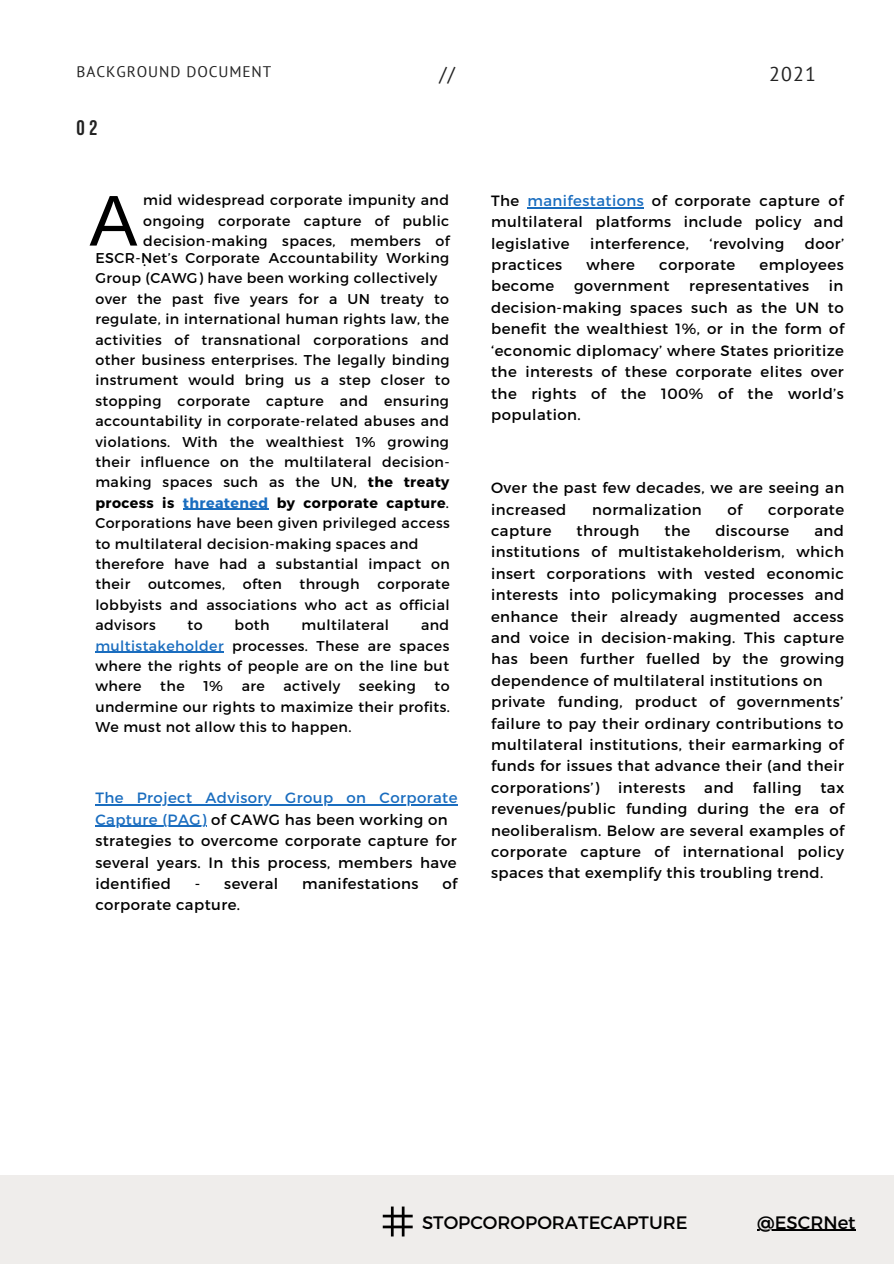
<style>
.page{position:relative;width:894px;height:1264px;background:#fff}
.page>*{position:absolute;margin:0;border:0;box-sizing:border-box;transform-origin:0 0}
.t1{font:72px "Arimo";color:#000}
.t2{font:700 21px "Bebas Neue";color:#222}
.t3{font:19.8px "PT Sans";color:#222}
.t4{font:18px "Montserrat";color:#000}
.t5{font:15.3px "PT Sans";letter-spacing:.06em;color:#222}
.t6{font:14.85px/21.5px "Montserrat";letter-spacing:.03em;color:#000;text-align:justify}
.t7{font:14.85px/21.5px "Montserrat";letter-spacing:.03em;color:#1a6dbf}
.t8{font:14.25px/20.4px "Montserrat";letter-spacing:.03em;color:#000;text-align:justify}
.s1{font-weight:700}
.s2{font-weight:700;color:#1a6dbf}
.s3{color:#1a6dbf}
.s4{color:#000}
</style>
<div class="page">
<hr style="left:183px;top:509px;width:85px;height:1px;background:#1a6dbf">
<hr style="left:95px;top:651px;width:129px;height:1px;background:#1a6dbf">
<div style="left:0;top:1175px;width:893px;height:88px;background:#efedeb"></div>
<hr style="left:527px;top:207px;width:117px;height:1px;background:#1a6dbf">
<hr style="left:757px;top:1229px;width:98px;height:1px;background:#000">
<hr style="left:95px;top:804px;width:110px;height:1px;background:#1a6dbf">
<hr style="left:205px;top:804px;width:253px;height:1px;background:#1a6dbf">
<hr style="left:95px;top:826px;width:112px;height:1px;background:#1a6dbf">
<hr style="left:391px;top:1206px;width:2px;height:30px;background:#000">
<hr style="left:401px;top:1206px;width:3px;height:30px;background:#000">
<hr style="left:382px;top:1214px;width:30px;height:3px;background:#000">
<hr style="left:382px;top:1225px;width:30px;height:3px;background:#000">
<p class="t5" style="left:77px;top:61px;width:196px">BACKGROUND DOCUMENT</p>
<p class="t3" style="left:439px;top:61px;width:17px">//</p>
<p class="t3" style="left:768px;top:61px;width:48px">2021</p>
<p class="t2" style="left:77px;top:119px;width:22px">02</p>
<p class="t1" style="left:89px;top:180px;width:49px">A</p>
<p class="t8" style="left:143px;top:189px;width:308px">mid widespread corporate impunity and ongoing corporate capture of public decision-making spaces, members of</p>
<p class="t8" style="left:95px;top:247px;width:355px">ESCR-Net’s Corporate Accountability Working<br>Group (CAWG) have been working collectively</p>
<p class="t8" style="left:95px;top:288px;width:356px">over the past five years for a UN treaty to regulate, in international human rights law, the activities of transnational corporations and other business enterprises. The legally binding instrument would bring us a step closer to stopping corporate capture and ensuring accountability in corporate-related abuses and violations. With the wealthiest 1% growing their influence on the multilateral decision&shy;making spaces such as the UN, <span class="s1">the treaty process is</span> <span class="s2">threatened</span> <span class="s1">by corporate capture</span>.<br>Corporations have been given privileged access to multilateral decision-making spaces and</p>
<p class="t8" style="left:95px;top:553px;width:356px">therefore have had a substantial impact on their outcomes, often through corporate lobbyists and associations who act as official advisors</p>
<p class="t8" style="left:187px;top:614px;width:17px">to</p>
<p class="t8" style="left:234px;top:614px;width:37px">both</p>
<p class="t8" style="left:301px;top:614px;width:89px">multilateral</p>
<p class="t8" style="left:95px;top:614px;width:355px;text-indent:325px">and <span class="s3">multistakeholder</span> processes. These are spaces where the rights of people are on the line but where</p>
<p class="t8" style="left:160px;top:675px;width:26px">the</p>
<p class="t8" style="left:203px;top:675px;width:21px">1%</p>
<p class="t8" style="left:242px;top:675px;width:25px">are</p>
<p class="t8" style="left:283px;top:675px;width:58px">actively</p>
<p class="t8" style="left:359px;top:675px;width:58px">seeking</p>
<p class="t8" style="left:95px;top:675px;width:356px;text-indent:339px">to undermine our rights to maximize their profits.<br>We must not allow this to happen.</p>
<p class="t7" style="left:95px;top:786px;width:363px">The Project Advisory Group on Corporate<br>Capture (PAG) <span class="s4">of CAWG has been working on</span></p>
<p class="t6" style="left:95px;top:829px;width:363px">strategies to overcome corporate capture for several years. In this process, members have identified</p>
<p class="t6" style="left:195px;top:872px;width:85px">- several</p>
<p class="t6" style="left:302px;top:872px;width:118px">manifestations</p>
<p class="t6" style="left:442px;top:872px;width:16px">of</p>
<p class="t6" style="left:95px;top:893px;width:146px">corporate capture.</p>
<p class="t6" style="left:491px;top:189px;width:354px">The <span class="s3">manifestations</span> of corporate capture of multilateral platforms include policy and legislative</p>
<p class="t6" style="left:590px;top:232px;width:100px">interference,</p>
<p class="t6" style="left:709px;top:232px;width:76px">‘revolving</p>
<p class="t6" style="left:804px;top:232px;width:41px">door’</p>
<p class="t6" style="left:491px;top:253px;width:73px">practices</p>
<p class="t6" style="left:586px;top:253px;width:50px">where</p>
<p class="t6" style="left:659px;top:253px;width:77px">corporate</p>
<p class="t6" style="left:759px;top:253px;width:86px">employees</p>
<p class="t6" style="left:491px;top:275px;width:65px">become</p>
<p class="t6" style="left:574px;top:275px;width:97px">government</p>
<p class="t6" style="left:689px;top:275px;width:121px">representatives</p>
<p class="t6" style="left:491px;top:275px;width:354px;text-indent:338px">in decision-making spaces such as the UN to benefit the wealthiest 1%, or in the form of ‘economic diplomacy’ where States prioritize the interests of these corporate elites over the rights of the 100% of the world’s population.</p>
<p class="t6" style="left:491px;top:476px;width:354px">Over the past few decades, we are seeing an increased</p>
<p class="t6" style="left:592px;top:498px;width:111px">normalization</p>
<p class="t6" style="left:727px;top:498px;width:16px">of</p>
<p class="t6" style="left:768px;top:498px;width:77px">corporate</p>
<p class="t6" style="left:491px;top:519px;width:62px">capture</p>
<p class="t6" style="left:576px;top:519px;width:65px">through</p>
<p class="t6" style="left:664px;top:519px;width:27px">the</p>
<p class="t6" style="left:715px;top:519px;width:75px">discourse</p>
<p class="t6" style="left:491px;top:519px;width:355px;text-indent:323px">and institutions of multistakeholderism, which insert corporations with vested economic interests into policymaking processes and enhance their already augmented access and voice in decision-making. This capture has been further fuelled by the growing dependence of multilateral institutions on</p>
<p class="t6" style="left:491px;top:690px;width:354px">private funding, product of governments’ failure to pay their ordinary contributions to multilateral institutions, their earmarking of funds for issues that advance their (and their corporations’)</p>
<p class="t6" style="left:618px;top:776px;width:69px">interests</p>
<p class="t6" style="left:704px;top:776px;width:31px">and</p>
<p class="t6" style="left:752px;top:776px;width:50px">falling</p>
<p class="t6" style="left:491px;top:776px;width:355px;text-indent:329px">tax revenues/public funding during the era of neoliberalism. Below are several examples of corporate capture of international policy spaces that exemplify this troubling trend.</p>
<p class="t4" style="left:422px;top:1210px;width:267px">STOPCOROPORATECAPTURE</p>
<p class="t4" style="left:757px;top:1210px;width:100px">@ESCRNet</p>
</div>
